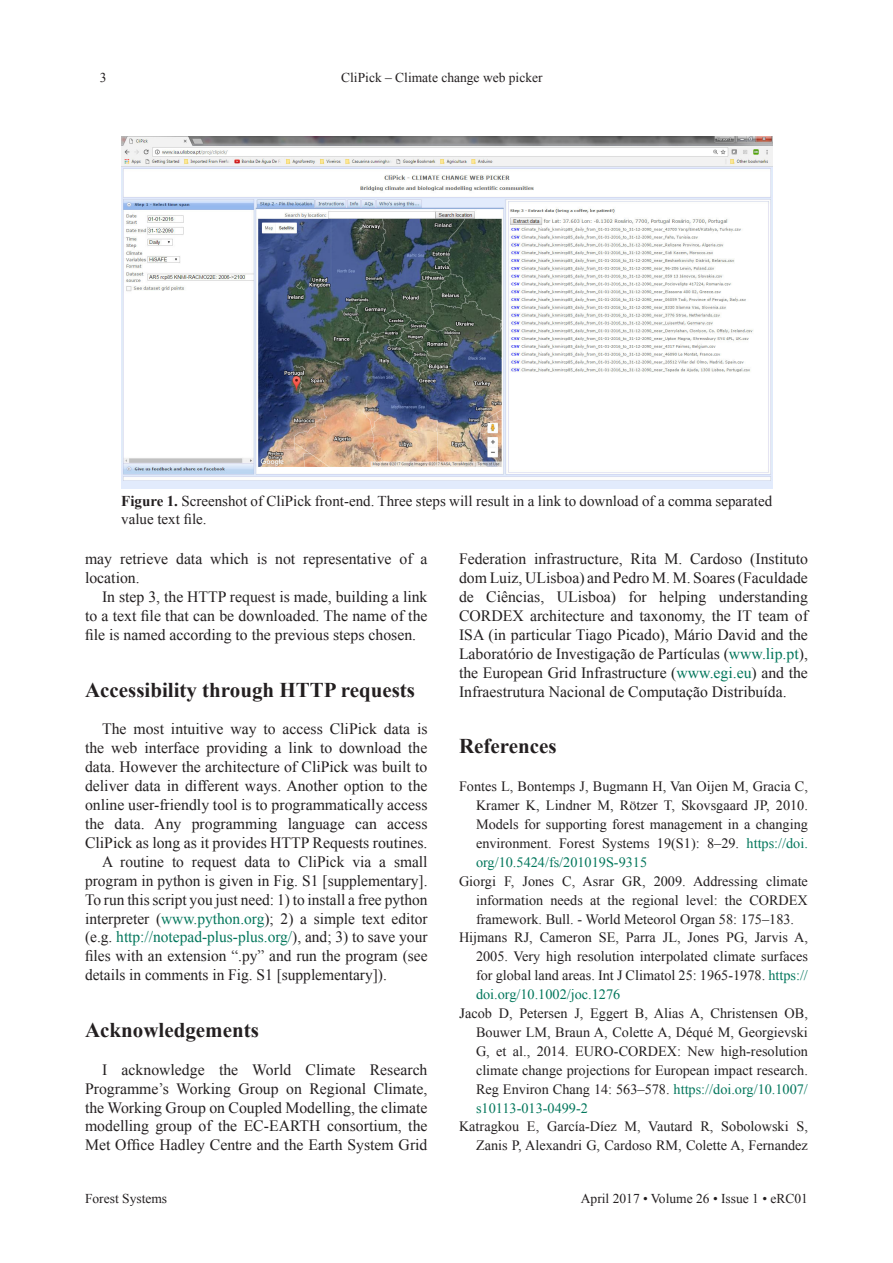
<style>
.page{position:relative;width:893px;height:1263px;background:#fff}
.page>*{position:absolute;margin:0;border:0;box-sizing:border-box;transform-origin:0 0}
.Título{font:700 21px "Times New Roman";color:#231f20}
.t1{font:15.75px/18.9px "Times New Roman";color:#231f20;text-align:justify}
.Tabla_título{font:15px/18px "Times New Roman";color:#231f20}
.References{font:14.25px/18.9px "Times New Roman";color:#231f20;text-align:justify}
.References-2{font:14.25px/18.9px "Times New Roman";color:#231f20;text-align:justify;scale:1.1 1}
.Maestra_título{font:13.5px "Times New Roman";color:#231f20}
.s1{font-weight:700}
.s2{color:#02765b}
</style>
<div class="page">
<img style="left:121px;top:136px;width:651px;height:353px">
<p class="Maestra_título" style="left:100px;top:68px;width:8px">3</p>
<p class="Maestra_título" style="left:341px;top:68px;width:203px">CliPick – Climate change web picker</p>
<p class="Tabla_título" style="left:121px;top:491px;width:652px"><span class="s1">Figure 1.</span> Screenshot of CliPick front-end. Three steps will result in a link to download of a comma separated value text file.</p>
<p class="t1" style="left:85px;top:549px;width:344px">may retrieve data which is not representative of a location.</p>
<p class="t1" style="left:85px;top:587px;width:344px;text-indent:17px">In step 3, the HTTP request is made, building a link to a text file that can be downloaded. The name of the file is named according to the previous steps chosen.</p>
<p class="Título" style="left:85px;top:675px;width:331px">Accessibility through HTTP requests</p>
<p class="t1" style="left:85px;top:719px;width:344px;text-indent:17px">The most intuitive way to access CliPick data is the web interface providing a link to download the data. However the architecture of CliPick was built to deliver data in different ways. Another option to the online user-friendly tool is to programmatically access the data. Any programming language can access CliPick as long as it provides HTTP Requests routines.</p>
<p class="t1" style="left:85px;top:852px;width:344px;text-indent:17px">A routine to request data to CliPick via a small program in python is given in Fig. S1 [supplementary].<br>To run this script you just need: 1) to install a free python interpreter (<span class="s2">www.python.org</span>); 2) a simple text editor (e.g. <span class="s2">http://notepad-plus-plus.org/</span>), and; 3) to save your files with an extension “.py” and run the program (see details in comments in Fig. S1 [supplementary]).</p>
<p class="Título" style="left:85px;top:1015px;width:175px">Acknowledgements</p>
<p class="t1" style="left:85px;top:1060px;width:344px;text-indent:17px">I acknowledge the World Climate Research Programme’s Working Group on Regional Climate, the Working Group on Coupled Modelling, the climate modelling group of the EC-EARTH consortium, the Met Office Hadley Centre and the Earth System Grid</p>
<p class="t1" style="left:459px;top:549px;width:350px">Federation infrastructure, Rita M. Cardoso (Instituto dom Luiz, ULisboa) and Pedro M. M. Soares (Faculdade de Ciências, ULisboa) for helping understanding CORDEX architecture and taxonomy, the IT team of ISA (in particular Tiago Picado), Mário David and the Laboratório de Investigação de Partículas (<span class="s2">www.lip.pt</span>), the European Grid Infrastructure (<span class="s2">www.egi.eu</span>) and the Infraestrutura Nacional de Computação Distribuída.</p>
<p class="Título" style="left:459px;top:732px;width:99px">References</p>
<p class="References" style="left:476px;top:777px;width:333px;text-indent:-17px">Fontes L, Bontemps J, Bugmann H, Van Oijen M, Gracia C, Kramer K, Lindner M, Rötzer T, Skovsgaard JP, 2010.<br>Models for supporting forest management in a changing environment. Forest Systems 19(S1): 8–29. <span class="s2">https://doi. org/10.5424/fs/201019S-9315</span></p>
<p class="References" style="left:476px;top:871px;width:333px;text-indent:-17px">Giorgi F, Jones C, Asrar GR, 2009. Addressing climate information needs at the regional level: the CORDEX framework. Bull. - World Meteorol Organ 58: 175–183.</p>
<p class="References" style="left:476px;top:928px;width:333px;text-indent:-17px">Hijmans RJ, Cameron SE, Parra JL, Jones PG, Jarvis A, 2005. Very high resolution interpolated climate surfaces for global land areas. Int J Climatol 25: 1965-1978. <span class="s2">https:// doi.org/10.1002/joc.1276</span></p>
<p class="References-2" style="left:476px;top:1003px;width:303px;text-indent:-17px">Jacob D, Petersen J, Eggert B, Alias A, Christensen OB, Bouwer LM, Braun A, Colette A, Déqué M, Georgievski G, et al., 2014. EURO-CORDEX: New high-resolution climate change projections for European impact research.<br>Reg Environ Chang 14: 563–578. <span class="s2">https://doi.org/10.1007/ s10113-013-0499-2</span></p>
<p class="References" style="left:459px;top:1117px;width:350px;text-align:right">Katragkou E, García-Díez M, Vautard R, Sobolowski S,<br>Zanis P, Alexandri G, Cardoso RM, Colette A, Fernandez</p>
<p class="Maestra_título" style="left:85px;top:1189px;width:84px">Forest Systems</p>
<p class="Maestra_título" style="left:581px;top:1189px;width:229px">April 2017 • Volume 26 • Issue 1 • eRC01</p>
</div>
